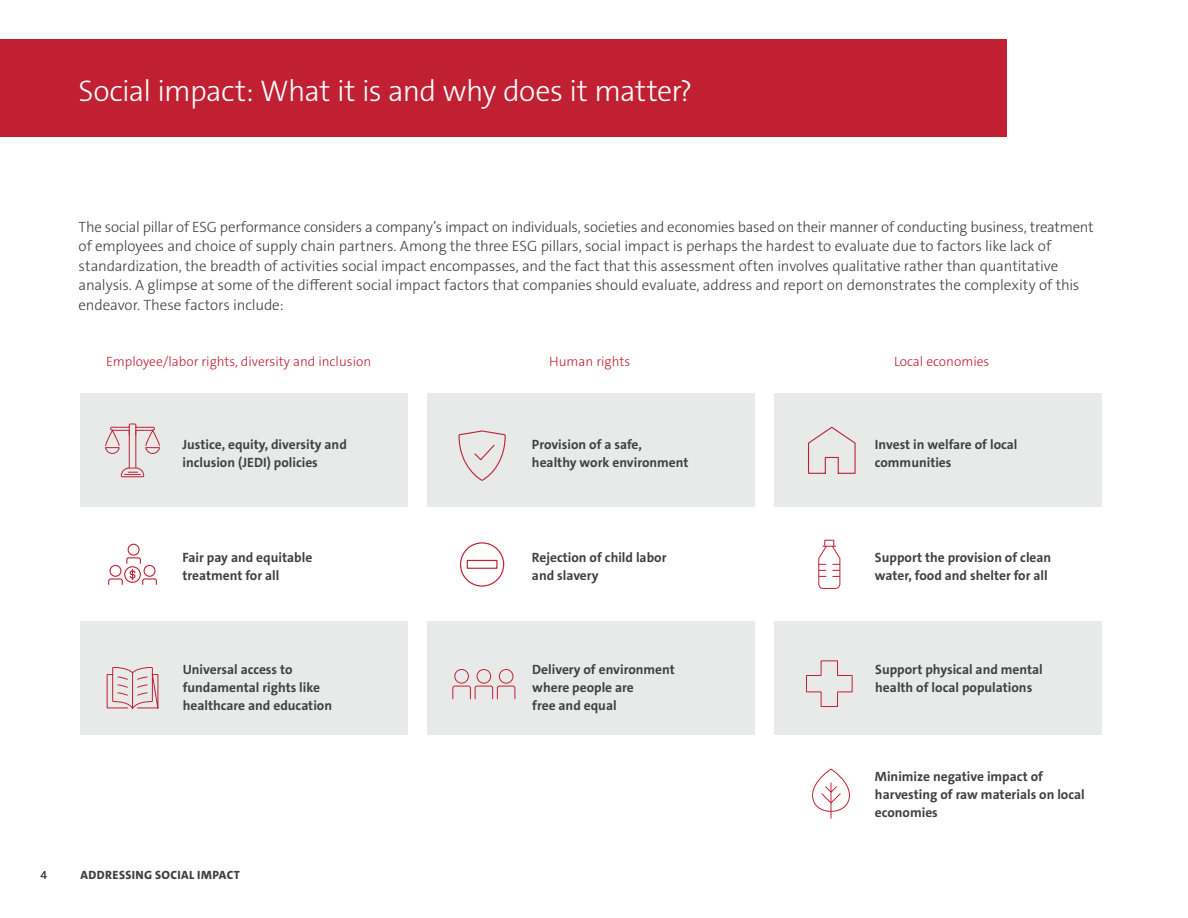
<style>
.page{position:relative;width:1188px;height:918px;background:#fff}
.page>*{position:absolute;margin:0;border:0;box-sizing:border-box;transform-origin:0 0}
.t1{font:300 30px "The Sans C5";letter-spacing:-.02em;color:#fff}
.t2{font:300 15px/19.5px "The Sans C5";letter-spacing:-.01em;color:#404041}
.t3{font:700 13.5px/18px "The Sans C5";color:#404041}
.t4{font:300 13.5px "The Sans C5";color:#c02032}
.t5{font:800 12px "The Sans C5";letter-spacing:.035em;color:#404041}
.t6{font:300 12px "The Sans C5";color:#404041}
</style>
<div class="page">
<div style="left:0;top:40px;width:1007px;height:97px;background:#c02032"></div>
<div style="left:80px;top:393px;width:328px;height:114px;background:#e8eae9"></div>
<div style="left:427px;top:393px;width:328px;height:114px;background:#e8eae9"></div>
<div style="left:775px;top:393px;width:327px;height:114px;background:#e8eae9"></div>
<div style="left:80px;top:621px;width:328px;height:114px;background:#e8eae9"></div>
<div style="left:427px;top:621px;width:328px;height:114px;background:#e8eae9"></div>
<div style="left:775px;top:621px;width:327px;height:114px;background:#e8eae9"></div>
<svg style="left:108px;top:543px;width:49px;height:42px"></svg>
<svg style="left:458px;top:430px;width:48px;height:51px"></svg>
<svg style="left:105px;top:423px;width:55px;height:54px"></svg>
<div style="left:460px;top:542px;width:44px;height:45px;border:1px solid #c02032;border-radius:50%"></div>
<div style="left:467px;top:560px;width:31px;height:9px;border:1px solid #c02032"></div>
<svg style="left:818px;top:545px;width:22px;height:44px"></svg>
<svg style="left:806px;top:660px;width:47px;height:47px"></svg>
<div style="left:454px;top:669px;width:15px;height:15px;border:1px solid #c02133;border-radius:50%"></div>
<div style="left:477px;top:669px;width:14px;height:15px;border:1px solid #c02133;border-radius:50%"></div>
<div style="left:499px;top:669px;width:14px;height:15px;border:1px solid #c02133;border-radius:50%"></div>
<svg style="left:452px;top:685px;width:64px;height:15px"></svg>
<svg style="left:107px;top:667px;width:51px;height:42px"></svg>
<hr style="left:132px;top:673px;width:1px;height:35px;background:#c02032">
<svg style="left:808px;top:426px;width:48px;height:48px"></svg>
<hr style="left:831px;top:783px;width:1px;height:35px;background:#c02032">
<svg style="left:812px;top:769px;width:38px;height:43px"></svg>
<h1 class="t1" style="left:79px;top:72px;width:615px">Social impact: What it is and why does it matter?</h1>
<p class="t2" style="left:79px;top:217px;width:1017px">The social pillar of ESG performance considers a company’s impact on individuals, societies and economies based on their manner of conducting business, treatment of employees and choice of supply chain partners. Among the three ESG pillars, social impact is perhaps the hardest to evaluate due to factors like lack of standardization, the breadth of activities social impact encompasses, and the fact that this assessment often involves qualitative rather than quantitative analysis. A glimpse at some of the different social impact factors that companies should evaluate, address and report on demonstrates the complexity of this endeavor. These factors include:</p>
<p class="t4" style="left:106px;top:353px;width:267px">Employee/labor rights, diversity and inclusion</p>
<p class="t4" style="left:549px;top:353px;width:82px">Human rights</p>
<p class="t4" style="left:894px;top:353px;width:97px">Local economies</p>
<p class="t3" style="left:182px;top:436px;width:166px">Justice, equity, diversity and inclusion (JEDI) policies</p>
<p class="t3" style="left:532px;top:436px;width:158px">Provision of a safe, healthy work environment</p>
<p class="t3" style="left:875px;top:436px;width:144px">Invest in welfare of local communities</p>
<p class="t3" style="left:182px;top:548px;width:131px">Fair pay and equitable treatment for all</p>
<p class="t3" style="left:532px;top:548px;width:136px">Rejection of child labor and slavery</p>
<p class="t3" style="left:875px;top:548px;width:178px">Support the provision of clean water, food and shelter for all</p>
<p class="t6" style="left:40px;top:867px;width:8px">4</p>
<p class="t3" style="left:183px;top:661px;width:151px">Universal access to fundamental rights like healthcare and education</p>
<p class="t3" style="left:532px;top:661px;width:144px">Delivery of environment where people are<br>free and equal</p>
<p class="t3" style="left:875px;top:661px;width:169px">Support physical and mental health of local populations</p>
<p class="t5" style="left:81px;top:867px;width:161px">ADDRESSING SOCIAL IMPACT</p>
<p class="t3" style="left:875px;top:767px;width:211px">Minimize negative impact of harvesting of raw materials on local economies</p>
</div>
